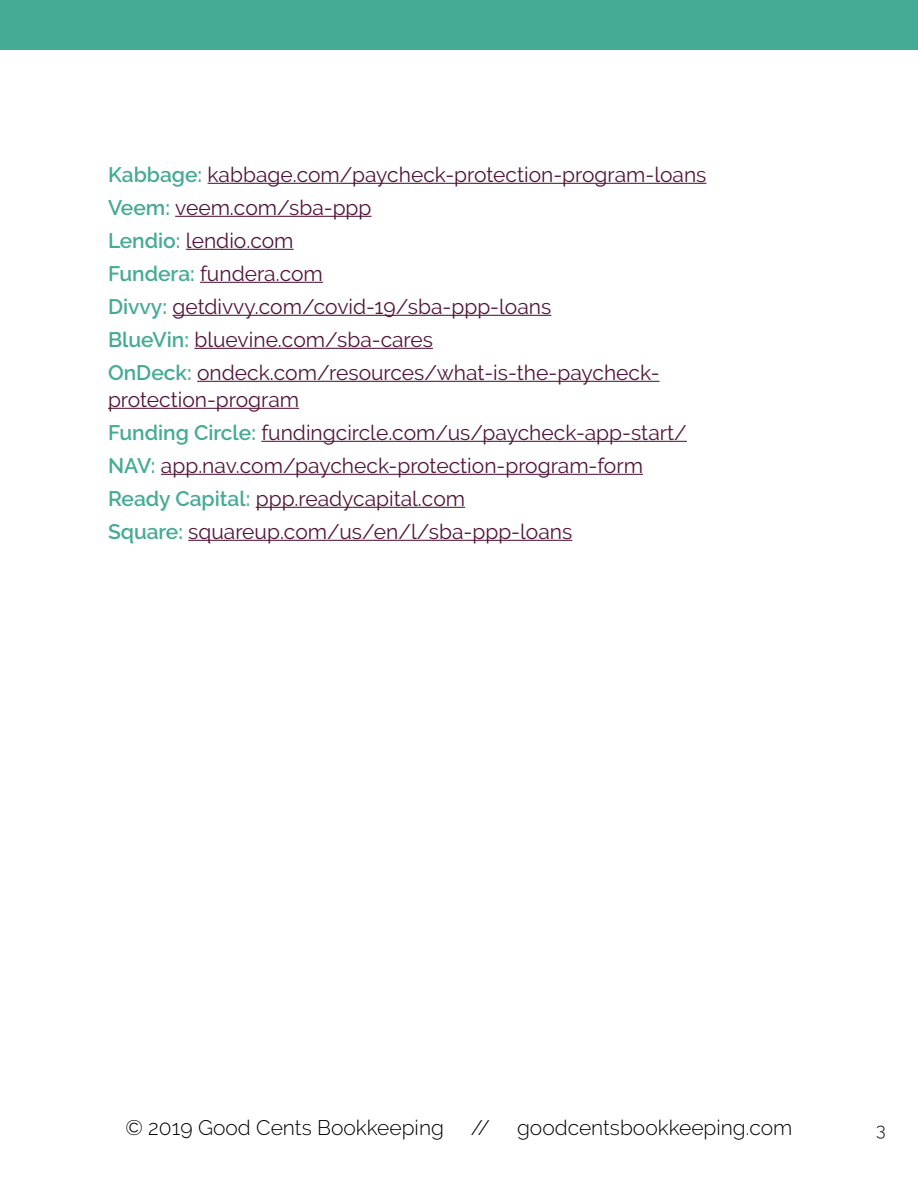
<style>
.page{position:relative;width:918px;height:1188px;background:#fff}
.page>*{position:absolute;margin:0;border:0;box-sizing:border-box;transform-origin:0 0}
.t1{font:21px/33px "Raleway";color:#53153a}
.t2{font:300 21px "Raleway";color:#000}
.t3{font:300 18px "Raleway";color:#000}
.s1{font-weight:600;color:#46ab95}
</style>
<div class="page">
<div style="left:0;top:0;width:918px;height:50px;background:#46ab95"></div>
<hr style="left:208px;top:183px;width:498px;height:1px;background:#53153a">
<hr style="left:175px;top:216px;width:197px;height:1px;background:#53153a">
<hr style="left:186px;top:249px;width:108px;height:1px;background:#53153a">
<hr style="left:200px;top:282px;width:123px;height:1px;background:#53153a">
<hr style="left:172px;top:315px;width:379px;height:1px;background:#53153a">
<hr style="left:194px;top:348px;width:239px;height:1px;background:#53153a">
<hr style="left:197px;top:381px;width:463px;height:1px;background:#53153a">
<hr style="left:108px;top:408px;width:191px;height:1px;background:#53153a">
<hr style="left:261px;top:441px;width:426px;height:1px;background:#53153a">
<hr style="left:161px;top:474px;width:482px;height:1px;background:#53153a">
<hr style="left:256px;top:507px;width:209px;height:1px;background:#53153a">
<hr style="left:188px;top:540px;width:384px;height:1px;background:#53153a">
<p class="t1" style="left:108px;top:158px;width:600px"><span class="s1">Kabbage:</span> kabbage.com/paycheck-protection-program-loans <span class="s1">Veem:</span> veem.com/sba-ppp<br><span class="s1">Lendio:</span> lendio.com<br><span class="s1">Fundera:</span> fundera.com<br><span class="s1">Divvy:</span> getdivvy.com/covid-19/sba-ppp-loans<br><span class="s1">BlueVin:</span> bluevine.com/sba-cares<br><span class="s1">OnDeck:</span> ondeck.com/resources/what-is-the-paycheck-</p>
<p class="t1" style="left:108px;top:383px;width:580px">protection-program<br><span class="s1">Funding Circle:</span> fundingcircle.com/us/paycheck-app-start/ <span class="s1">NAV:</span> app.nav.com/paycheck-protection-program-form <span class="s1">Ready Capital:</span> ppp.readycapital.com<br><span class="s1">Square:</span> squareup.com/us/en/l/sba-ppp-loans</p>
<p class="t2" style="left:126px;top:1119px;width:320px">© 2019 Good Cents Bookkeeping</p>
<p class="t2" style="left:471px;top:1119px;width:21px">//</p>
<p class="t2" style="left:517px;top:1119px;width:277px">goodcentsbookkeeping.com</p>
<p class="t3" style="left:876px;top:1122px;width:11px">3</p>
</div>
